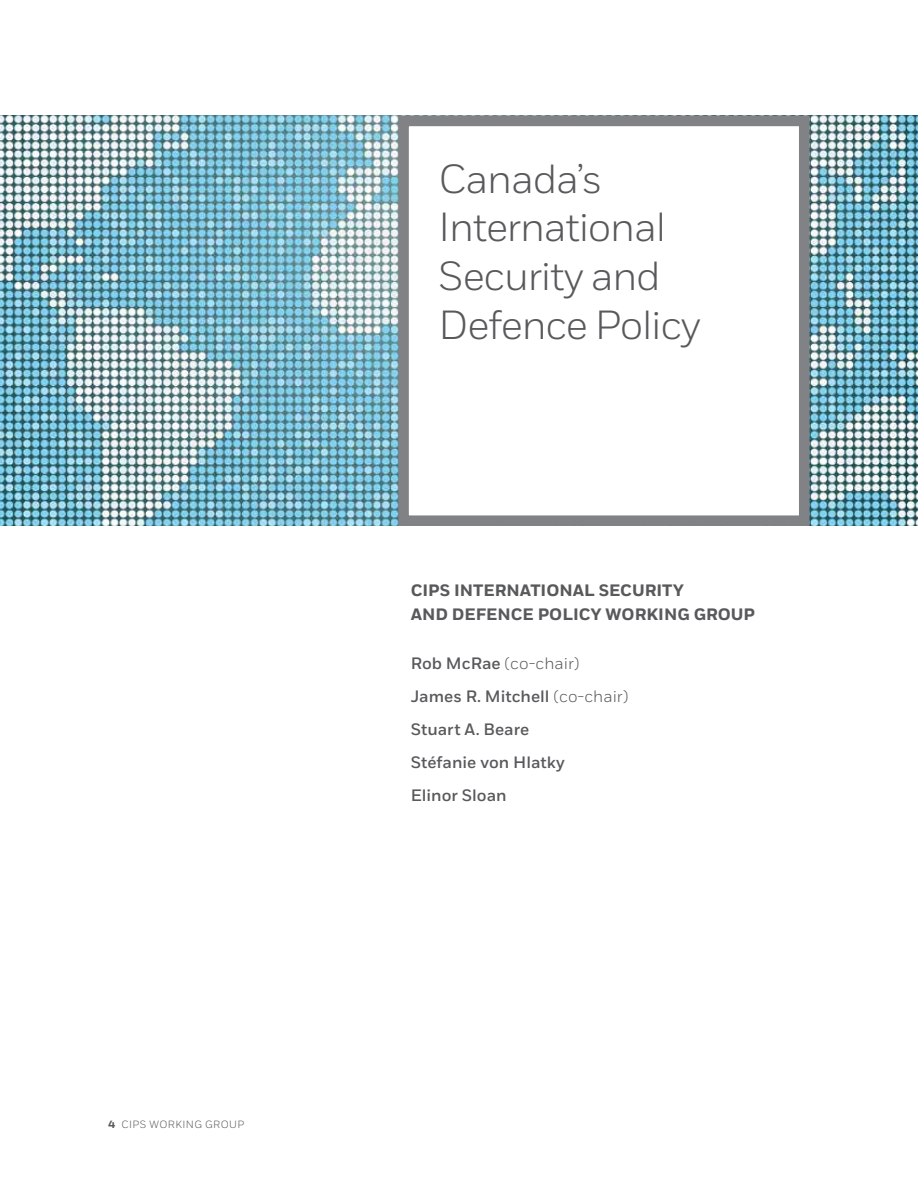
<style>
.page{position:relative;width:918px;height:1188px;background:#fff}
.page>*{position:absolute;margin:0;border:0;box-sizing:border-box;transform-origin:0 0}
.t1{font:300 40.65px/48.8px "Fort";letter-spacing:-.03em;color:#58595b}
.t2{font:500 16.5px/33px "Fort";color:#58595b}
.t3{font:700 16.5px/24px "Fort";color:#58595b}
.t4{font:300 10.5px "Fort";letter-spacing:.04em;color:#58595b}
.s1{font-weight:700}
.s2{font-weight:300}
</style>
<div class="page">
<img style="left:0;top:116px;width:918px;height:410px">
<div style="left:398px;top:116px;width:411px;height:410px;background:#fff;border:10px solid #808285"></div>
<p class="t4" style="left:108px;top:1118px;width:136px"><span class="s1">4</span> CIPS Working Group</p>
<h1 class="t1" style="left:439px;top:154px;width:264px">Canada’s<br>International<br>Security and<br>Defence Policy</h1>
<p class="t3" style="left:411px;top:579px;width:321px;text-indent:162px">AL SECU RITY<br>AN D DEFENCE POLICY WORKING GROUP</p>
<p class="t2" style="left:411px;top:648px;width:219px">Rob McRae <span class="s2">(co-chair)<br></span>James R. Mitchell <span class="s2">(co-chair)<br></span>Stuart A. Beare<br>Stéfanie von Hlatky<br>Elinor Sloan</p>
<p class="t3" style="left:411px;top:579px;width:141px">CIPS INTERNATION</p>
</div>
